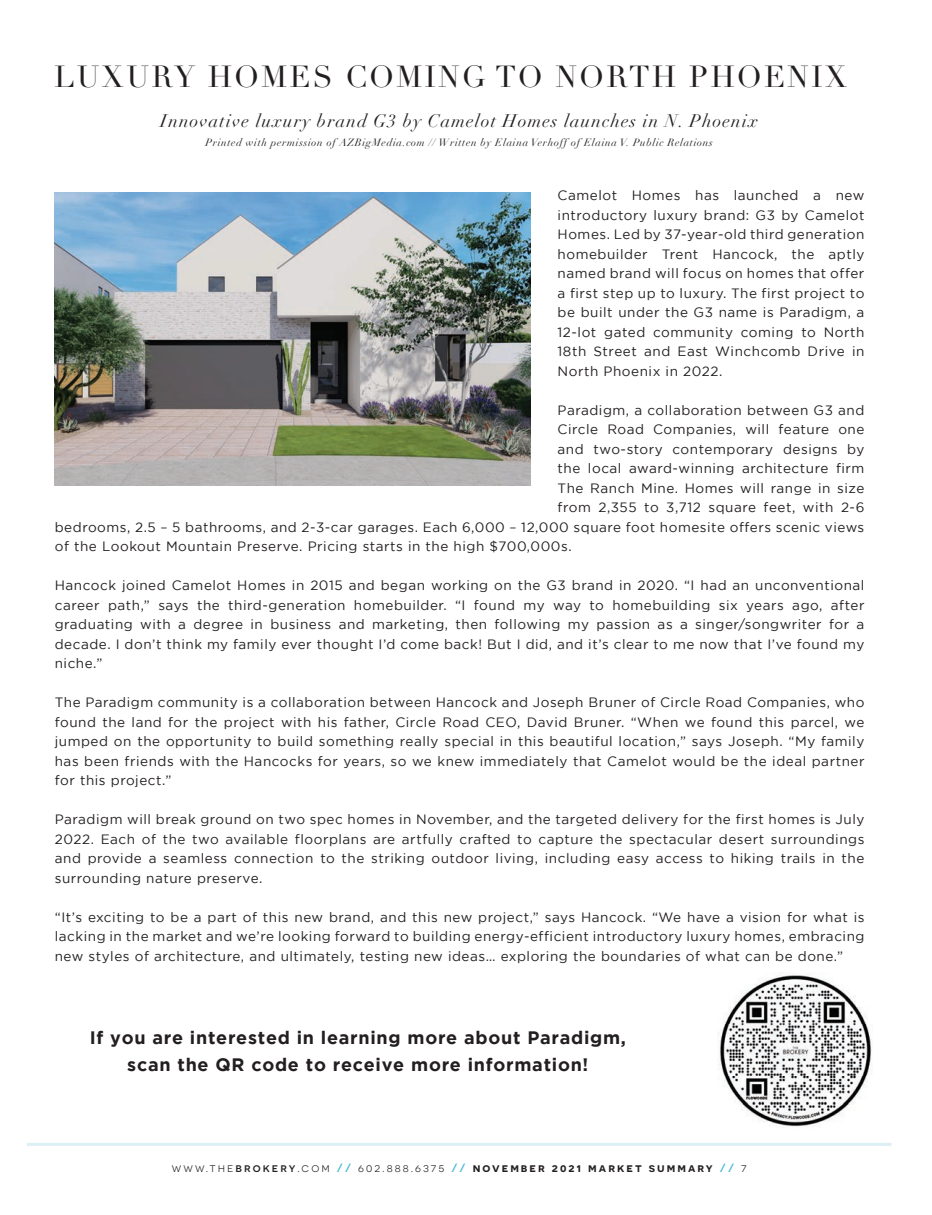
<style>
.page{position:relative;width:932px;height:1215px;background:#fff}
.page>*{position:absolute;margin:0;border:0;box-sizing:border-box;transform-origin:0 0}
.t1{font:30px "Didot LT Pro";letter-spacing:.07em;color:#231f20}
.t2{font:700 18px/27px "Gotham";letter-spacing:.04em;color:#231f20;text-align:center}
.t3{font:italic 18px "Didot LT Pro";letter-spacing:.06em;color:#231f20}
.t4{font:13.5px/19.5px "Gotham";letter-spacing:.04em;color:#231f20;text-align:justify}
.t5{font:600 12px "Novecentosanswide";letter-spacing:.17em;color:#231f20}
.t6{font:italic 10.5px "Didot LT Pro";letter-spacing:.06em;color:#231f20}
.s1{font-weight:400}
.s2{font-weight:500}
.s3{font-weight:500;color:#48bad5}
</style>
<div class="page">
<hr style="left:27px;top:1143px;width:864px;height:3px;background:#dbeff5">
<img style="left:54px;top:192px;width:476px;height:294px">
<img style="left:717px;top:975px;width:155px;height:152px">
<h1 class="t1" style="left:54px;top:59px;width:795px">LUXURY HOMES COMING TO NORTH PHOENIX</h1>
<h2 class="t3" style="left:160px;top:109px;width:599px">Innovative luxury brand G3 by Camelot Homes launches in N. Phoenix</h2>
<p class="t6" style="left:205px;top:136px;width:509px">Printed with permission of AZBigMedia.com // Written by Elaina Verhoff of Elaina V. Public Relations</p>
<p class="t4" style="left:557px;top:185px;width:308px">Camelot Homes has launched a new introductory luxury brand: G3 by Camelot Homes. Led by 37-year-old third generation homebuilder Trent Hancock, the aptly named brand will focus on homes that offer a first step up to luxury. The first project to be built under the G3 name is Paradigm, a 12-lot gated community coming to North 18th Street and East Winchcomb Drive in North Phoenix in 2022.</p>
<p class="t4" style="left:557px;top:400px;width:308px">Paradigm, a collaboration between G3 and</p>
<p class="t4" style="left:557px;top:419px;width:308px">Circle Road Companies, will feature one</p>
<p class="t4" style="left:557px;top:439px;width:308px">and two-story contemporary designs by</p>
<p class="t4" style="left:557px;top:458px;width:308px">the local award-winning architecture firm</p>
<p class="t4" style="left:557px;top:478px;width:308px">The Ranch Mine. Homes will range in size</p>
<p class="t4" style="left:557px;top:497px;width:308px">from 2,355 to 3,712 square feet, with 2-6</p>
<p class="t4" style="left:55px;top:517px;width:811px">bedrooms, 2.5 – 5 bathrooms, and 2-3-car garages. Each 6,000 – 12,000 square foot homesite offers scenic views</p>
<p class="t4" style="left:55px;top:536px;width:518px">of the Lookout Mountain Preserve. Pricing starts in the high $700,000s.</p>
<p class="t4" style="left:55px;top:575px;width:811px">Hancock joined Camelot Homes in 2015 and began working on the G3 brand in 2020. “I had an unconventional career path,” says the third-generation homebuilder. “I found my way to homebuilding six years ago, after graduating with a degree in business and marketing, then following my passion as a singer/songwriter for a decade. I don’t think my family ever thought I’d come back! But I did, and it’s clear to me now that I’ve found my niche.”</p>
<p class="t4" style="left:55px;top:692px;width:811px">The Paradigm community is a collaboration between Hancock and Joseph Bruner of Circle Road Companies, who found the land for the project with his father, Circle Road CEO, David Bruner. “When we found this parcel, we jumped on the opportunity to build something really special in this beautiful location,” says Joseph. “My family has been friends with the Hancocks for years, so we knew immediately that Camelot would be the ideal partner for this project.”</p>
<p class="t4" style="left:55px;top:809px;width:811px">Paradigm will break ground on two spec homes in November, and the targeted delivery for the first homes is July 2022. Each of the two available floorplans are artfully crafted to capture the spectacular desert surroundings and provide a seamless connection to the striking outdoor living, including easy access to hiking trails in the surrounding nature preserve.</p>
<p class="t4" style="left:55px;top:907px;width:811px">“It’s exciting to be a part of this new brand, and this new project,” says Hancock. “We have a vision for what is lacking in the market and we’re looking forward to building energy-efficient introductory luxury homes, embracing new styles of architecture, and ultimately, testing new ideas… exploring the boundaries of what can be done.”</p>
<h2 class="t2" style="left:90px;top:1024px;width:538px">If you are interested in learning more about Paradigm, scan the QR code to receive more information!</h2>
<p class="t5" style="left:172px;top:1161px;width:576px"><span class="s1">www.the</span><span class="s2">brokery</span><span class="s1">.com</span> <span class="s3">//</span> <span class="s1">602.888.6375</span> <span class="s3">//</span> november 2021 market summary <span class="s3">//</span> <span class="s1">7</span></p>
</div>
